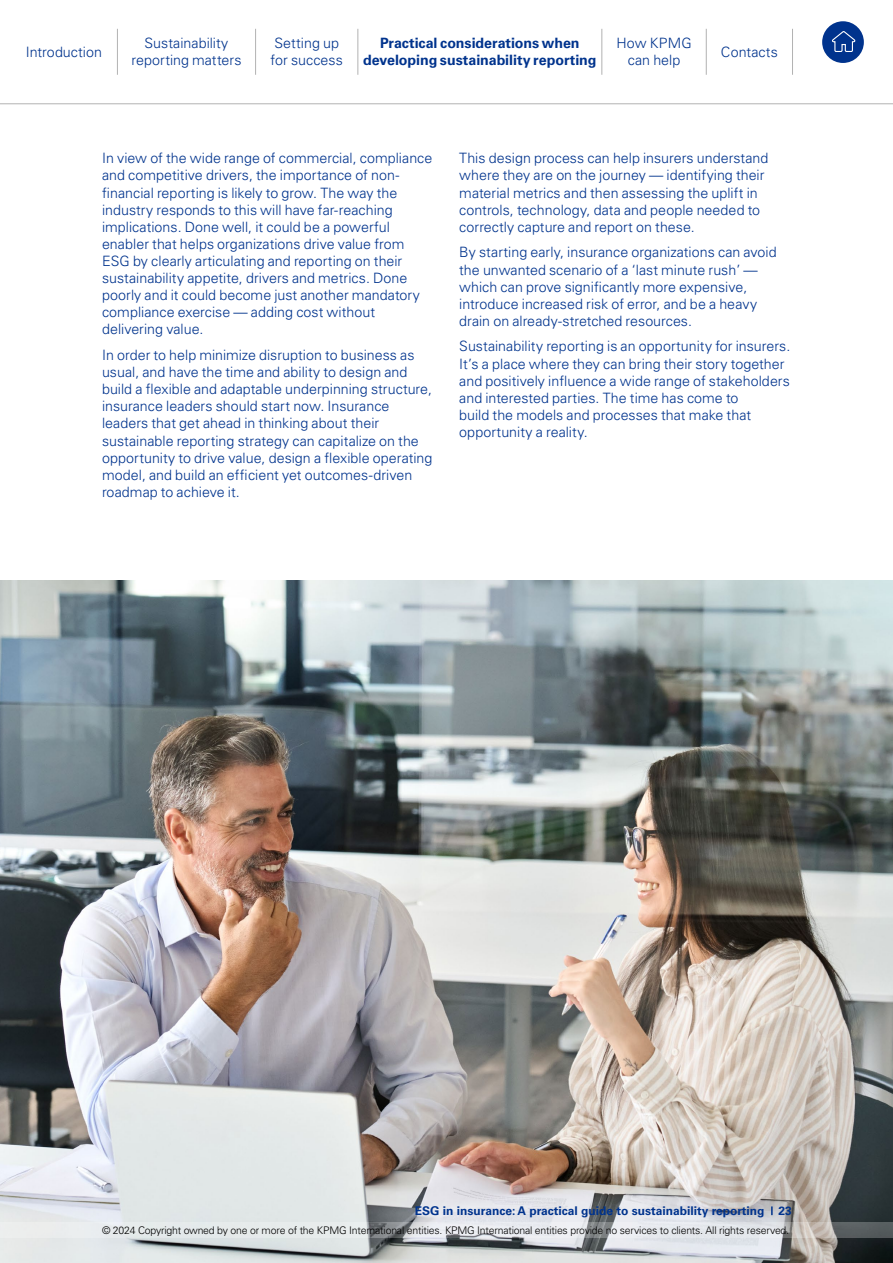
<style>
.page{position:relative;width:893px;height:1263px;background:#fff}
.page>*{position:absolute;margin:0;border:0;box-sizing:border-box;transform-origin:0 0}
.t1{font:300 14.25px/17.1px "Univers LT Std";color:#00338d}
.t2{font:700 14.25px/17.1px "Univers LT Std";letter-spacing:-.005em;color:#00338d;text-align:center}
.t3{font:700 12px "Univers LT Std";color:#00338d}
.t4{font:300 10.5px "Univers LT Std";letter-spacing:-.02em;color:#000}
</style>
<div class="page">
<img style="left:0;top:580px;width:893px;height:683px">
<svg style="left:771px;top:1206px;width:2px;height:9px"></svg>
<svg style="left:0;top:1222px;width:893px;height:16px;background:#d2d5d7"></svg>
<svg style="left:0;top:26px;width:893px;height:78px"></svg>
<div style="left:822px;top:21px;width:42px;height:42px;background:#00338d;border-radius:50%"></div>
<svg style="left:832px;top:31px;width:24px;height:21px"></svg>
<hr style="left:117px;top:29px;width:1px;height:46px;background:#b2b2b2">
<hr style="left:255px;top:29px;width:1px;height:46px;background:#b2b2b2">
<hr style="left:358px;top:29px;width:1px;height:46px;background:#b2b2b2">
<hr style="left:601px;top:29px;width:1px;height:46px;background:#b2b2b2">
<hr style="left:706px;top:29px;width:1px;height:46px;background:#b2b2b2">
<hr style="left:792px;top:29px;width:1px;height:46px;background:#b2b2b2">
<div style="left:363px;top:29px;width:234px;height:46px;background:#fff"></div>
<p class="t1" style="left:26px;top:43px;width:78px">Introduction</p>
<p class="t1" style="left:271px;top:35px;width:74px">Setting up for success</p>
<p class="t1" style="left:386px;top:35px;width:82px">Practical con</p>
<p class="t1" style="left:509px;top:35px;width:67px">ions when</p>
<p class="t1" style="left:131px;top:35px;width:111px;text-align:center">Sustainability reporting matters</p>
<p class="t2" style="left:363px;top:35px;width:235px">Practical considerations when developing sustainability reporting</p>
<p class="t1" style="left:372px;top:52px;width:111px">developing sustai</p>
<p class="t1" style="left:511px;top:52px;width:78px">ity reporting</p>
<p class="t1" style="left:616px;top:35px;width:77px;text-align:center">How KPMG can help</p>
<p class="t1" style="left:721px;top:43px;width:58px">Contacts</p>
<p class="t1" style="left:102px;top:150px;width:332px">In view of the wide range of commercial, compliance and competitive drivers, the importance of non&shy;financial reporting is likely to grow. The way the industry responds to this will have far-reaching implications. Done well, it could be a powerful enabler that helps organizations drive value from ESG by clearly articulating and reporting on their sustainability appetite, drivers and metrics. Done poorly and it could become just another mandatory compliance exercise — adding cost without delivering value.</p>
<p class="t1" style="left:102px;top:346px;width:332px">In order to help minimize disruption to business as usual, and have the time and ability to design and build a flexible and adaptable underpinning structure, insurance leaders should start now. Insurance leaders that get ahead in thinking about their sustainable reporting strategy can capitalize on the opportunity to drive value, design a flexible operating model, and build an efficient yet outcomes-driven roadmap to achieve it.</p>
<p class="t1" style="left:459px;top:150px;width:311px">This design process can help insurers understand where they are on the journey — identifying their material metrics and then assessing the uplift in controls, technology, data and people needed to correctly capture and report on these.</p>
<p class="t1" style="left:459px;top:244px;width:319px">By starting early, insurance organizations can avoid the unwanted scenario of a ‘last minute rush’ — which can prove significantly more expensive, introduce increased risk of error, and be a heavy drain on already-stretched resources.</p>
<p class="t1" style="left:459px;top:338px;width:333px">Sustainability reporting is an opportunity for insurers.<br>It’s a place where they can bring their story together and positively influence a wide range of stakeholders and interested parties. The time has come to<br>build the models and processes that make that opportunity a reality.</p>
<p class="t3" style="left:415px;top:1204px;width:378px">ESG in insurance: A practical guide to sustainability reporting 23</p>
<p class="t4" style="left:102px;top:1224px;width:689px">© 2024 Copyright owned by one or more of the KPMG International entities. KPMG International entities provide no services to clients. All rights reserved.</p>
</div>
